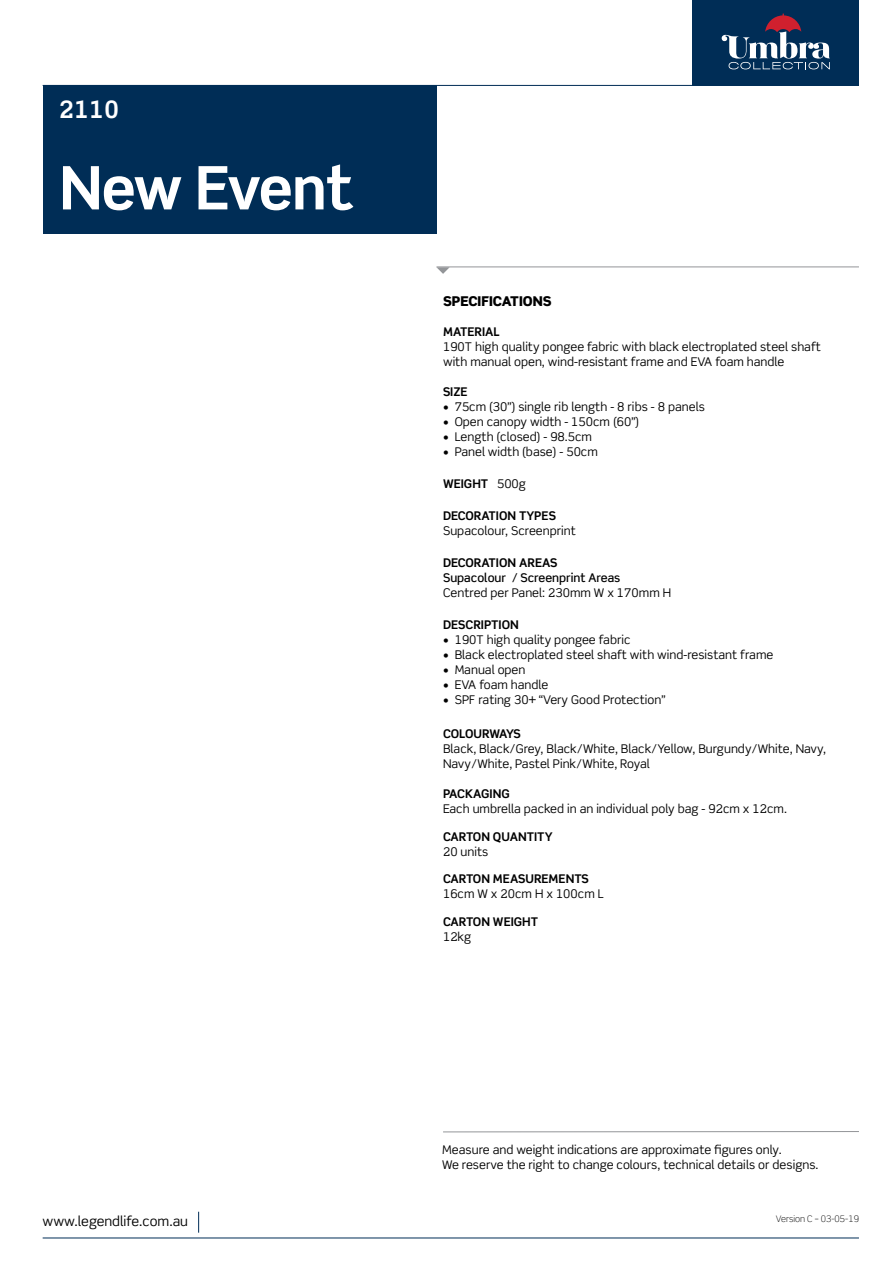
<style>
.page{position:relative;width:893px;height:1263px;background:#fff}
.page>*{position:absolute;margin:0;border:0;box-sizing:border-box;transform-origin:0 0}
.t1{font:700 60px "Scene Std";letter-spacing:-.035em;color:#fff}
.t2{font:700 24px "Scene Std";color:#fff}
.t3{font:13.5px "Scene Std";color:#000}
.t4{font:900 13.5px "Scene Std";color:#000}
.t5{font:12px/15px "Scene Std";color:#000}
.t6{font:700 12px "Scene Std";color:#000}
.t7{font:500 12px "Scene Std";color:#000}
.t8{font:700 12px "Scene Std";letter-spacing:-.02em;color:#000}
.t9{font:300 9px "Scene Std";color:#000}
.s1{font-weight:400}
</style>
<div class="page">
<div style="left:43px;top:85px;width:393px;height:149px;background:#002d56"></div>
<hr style="left:43px;top:85px;width:816px;height:1px;background:#002d56">
<hr style="left:43px;top:1237px;width:816px;height:1px;background:#002d56">
<svg style="left:198px;top:1212px;width:1px;height:21px"></svg>
<hr style="left:436px;top:267px;width:423px;height:1px;background:#939598">
<svg style="left:436px;top:267px;width:14px;height:7px"></svg>
<div style="left:693px;top:0;width:166px;height:86px;background:#002d56"></div>
<hr style="left:443px;top:1131px;width:416px;height:1px;background:#939598">
<svg style="left:722px;top:13px;width:108px;height:56px"></svg>
<h2 class="t2" style="left:59px;top:95px;width:62px">2110</h2>
<h1 class="t1" style="left:59px;top:150px;width:296px">New Event</h1>
<p class="t4" style="left:443px;top:292px;width:110px">SPECIFICATIONS</p>
<p class="t6" style="left:443px;top:324px;width:58px">MATERIAL</p>
<p class="t5" style="left:443px;top:339px;width:379px">190T high quality pongee fabric with black electroplated steel shaft with manual open, wind-resistant frame and EVA foam handle</p>
<p class="t6" style="left:443px;top:384px;width:26px">SIZE</p>
<p class="t5" style="left:443px;top:399px;width:263px">• 75cm (30”) single rib length - 8 ribs - 8 panels</p>
<p class="t5" style="left:443px;top:414px;width:198px">• Open canopy width - 150cm (60”)</p>
<p class="t5" style="left:443px;top:429px;width:151px">• Length (closed) - 98.5cm</p>
<p class="t5" style="left:443px;top:444px;width:156px">• Panel width (base) - 50cm</p>
<p class="t6" style="left:443px;top:476px;width:85px">WEIGHT <span class="s1">500g</span></p>
<p class="t6" style="left:443px;top:508px;width:114px">DECORATION TYPES</p>
<p class="t5" style="left:443px;top:523px;width:134px">Supacolour, Screenprint</p>
<p class="t6" style="left:443px;top:555px;width:116px">DECORATION AREAS</p>
<p class="t7" style="left:443px;top:570px;width:179px">Supacolour / Screenprint Areas</p>
<p class="t5" style="left:443px;top:585px;width:230px">Centred per Panel: 230mm W x 170mm H</p>
<p class="t6" style="left:443px;top:617px;width:77px">DESCRIPTION</p>
<p class="t5" style="left:443px;top:632px;width:189px">• 190T high quality pongee fabric</p>
<p class="t5" style="left:443px;top:647px;width:332px">• Black electroplated steel shaft with wind-resistant frame</p>
<p class="t5" style="left:443px;top:662px;width:84px">• Manual open</p>
<p class="t5" style="left:443px;top:677px;width:107px">• EVA foam handle</p>
<p class="t5" style="left:443px;top:692px;width:224px">• SPF rating 30+ “Very Good Protection”</p>
<p class="t8" style="left:443px;top:726px;width:79px">COLOURWAYS</p>
<p class="t5" style="left:443px;top:741px;width:385px">Black, Black/Grey, Black/White, Black/Yellow, Burgundy/White, Navy,<br>Navy/White, Pastel Pink/White, Royal</p>
<p class="t6" style="left:443px;top:786px;width:68px">PACKAGING</p>
<p class="t5" style="left:443px;top:801px;width:345px">Each umbrella packed in an individual poly bag - 92cm x 12cm.</p>
<p class="t6" style="left:443px;top:829px;width:111px">CARTON QUANTITY</p>
<p class="t5" style="left:443px;top:844px;width:47px">20 units</p>
<p class="t6" style="left:443px;top:871px;width:147px">CARTON MEASUREMENTS</p>
<p class="t5" style="left:443px;top:886px;width:162px">16cm W x 20cm H x 100cm L</p>
<p class="t6" style="left:443px;top:914px;width:97px">CARTON WEIGHT</p>
<p class="t5" style="left:443px;top:929px;width:30px">12kg</p>
<p class="t5" style="left:442px;top:1142px;width:378px">Measure and weight indications are approximate figures only.<br>We reserve the right to change colours, technical details or designs.</p>
<p class="t3" style="left:43px;top:1213px;width:147px">www.legendlife.com.au</p>
<p class="t9" style="left:776px;top:1213px;width:84px">Version C – 03-05-19</p>
</div>
